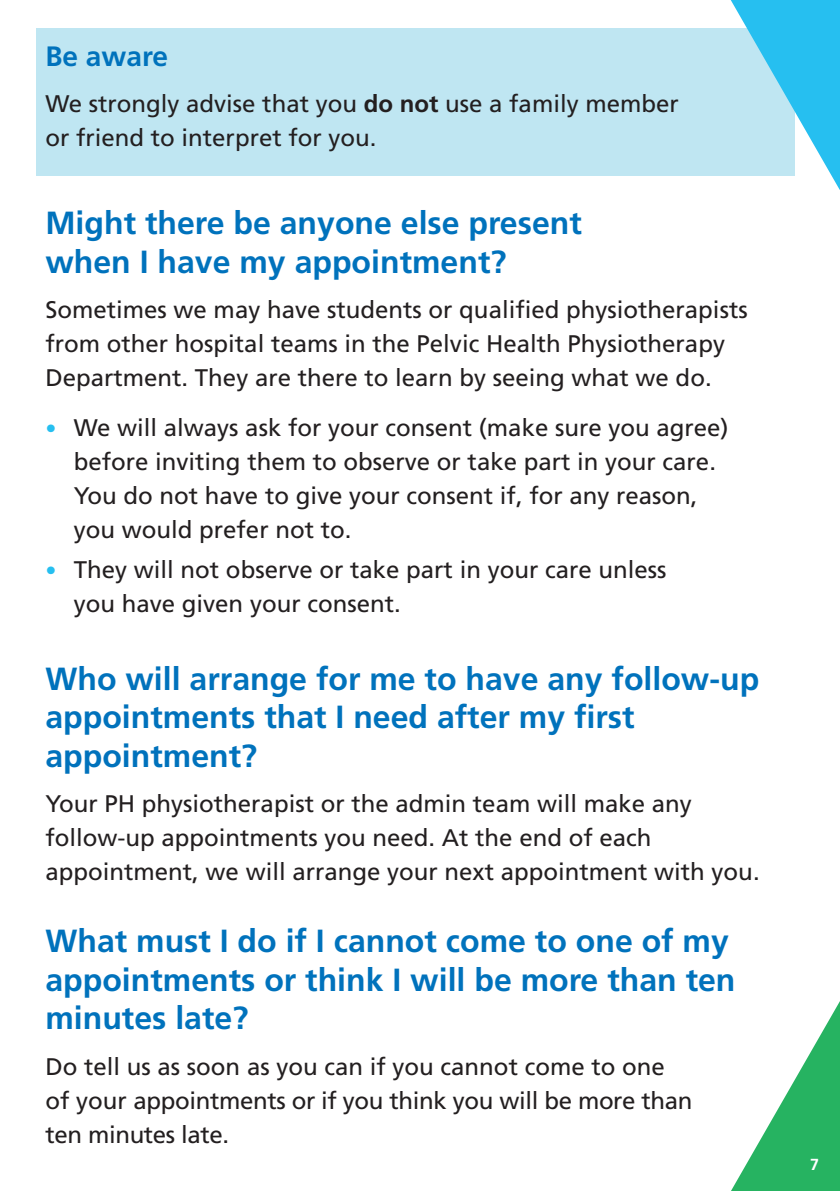
<style>
.page{position:relative;width:840px;height:1191px;background:#fff}
.page>*{position:absolute;margin:0;border:0;box-sizing:border-box;transform-origin:0 0}
.Large_title{font:700 32px/38.4px "Frutiger LT Std";color:#0072bc}
.Sub_heading{font:700 28px "Frutiger LT Std";color:#0072bc}
.Body_copy{font:24px/34px "Frutiger LT Std";color:#231f20}
.t1{font:700 16px "Frutiger";color:#fff}
.s1{font-weight:700}
.s2{font-family:"Frutiger";font-size:22px;color:#26bff0}
</style>
<div class="page">
<div style="left:36px;top:28px;width:758px;height:148px;background:#bfe6f2"></div>
<svg style="left:731px;top:1003px;width:108px;height:188px"></svg>
<svg style="left:730px;top:0;width:109px;height:189px"></svg>
<p class="Sub_heading" style="left:45px;top:40px;width:124px">Be aware</p>
<p class="Body_copy" style="left:45px;top:86px;width:634px">We strongly advise that you <span class="s1">do not</span> use a family member or friend to interpret for you.</p>
<p class="Large_title" style="left:45px;top:204px;width:537px">Might there be anyone else present when I have my appointment?</p>
<p class="Body_copy" style="left:45px;top:293px;width:703px">Sometimes we may have students or qualified physiotherapists from other hospital teams in the Pelvic Health Physiotherapy<br>Department. They are there to learn by seeing what we do.</p>
<p class="Body_copy" style="left:74px;top:411px;width:656px;text-indent:-28px"><span class="s2">•</span> We will always ask for your consent (make sure you agree) before inviting them to observe or take part in your care.<br>You do not have to give your consent if, for any reason, you would prefer not to.</p>
<p class="Body_copy" style="left:74px;top:552px;width:594px;text-indent:-28px"><span class="s2">•</span> They will not observe or take part in your care unless you have given your consent.</p>
<p class="Large_title" style="left:45px;top:659px;width:715px">Who will arrange for me to have any follow-up appointments that I need after my first appointment?</p>
<p class="Body_copy" style="left:45px;top:786px;width:715px">Your PH physiotherapist or the admin team will make any follow-up appointments you need. At the end of each appointment, we will arrange your next appointment with you.</p>
<p class="Large_title" style="left:45px;top:922px;width:691px">What must I do if I cannot come to one of my appointments or think I will be more than ten minutes late?</p>
<p class="Body_copy" style="left:45px;top:1049px;width:648px">Do tell us as soon as you can if you cannot come to one of your appointments or if you think you will be more than ten minutes late.</p>
<p class="t1" style="left:809px;top:1154px;width:10px">7</p>
</div>
